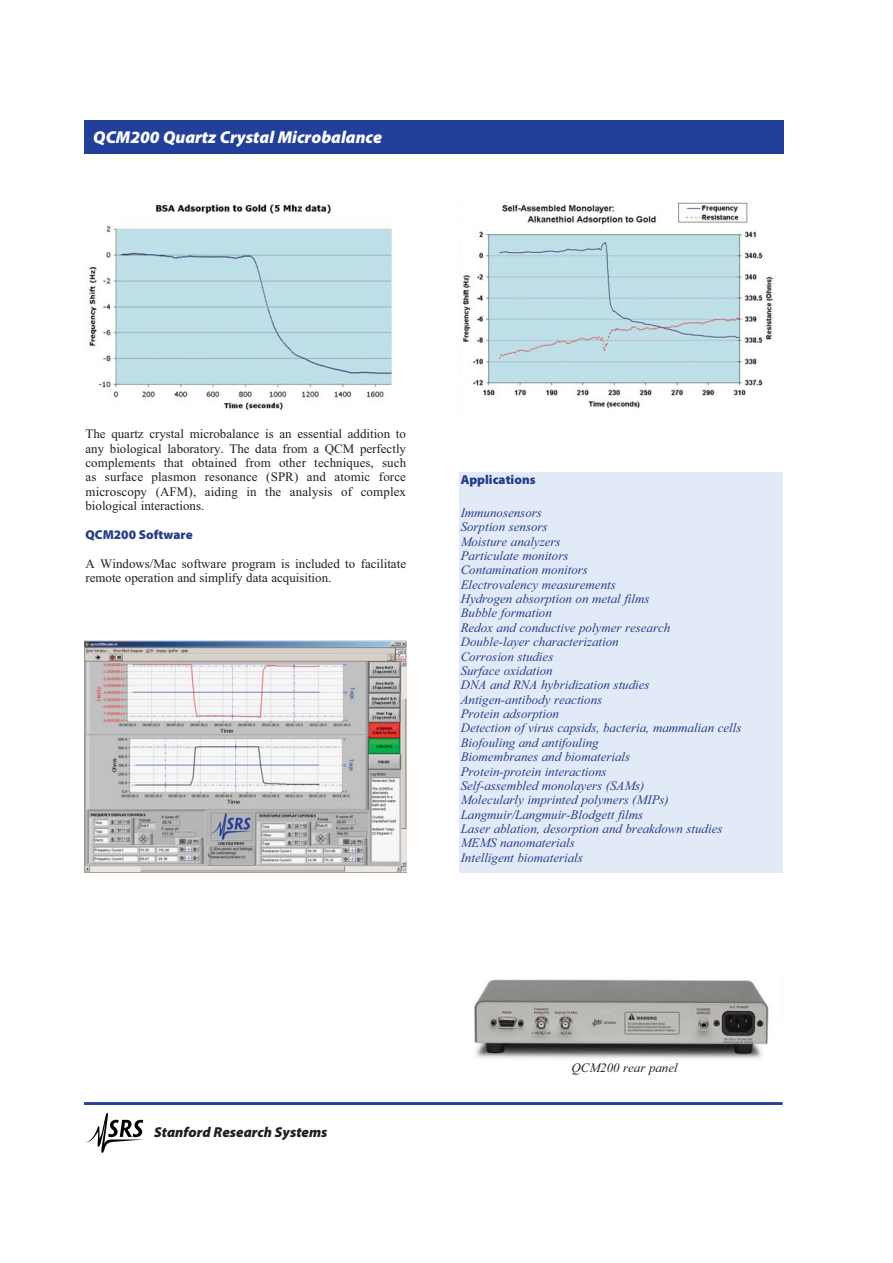
<style>
.page{position:relative;width:893px;height:1263px;background:#fff}
.page>*{position:absolute;margin:0;border:0;box-sizing:border-box;transform-origin:0 0}
.t1{font:italic 900 17.25px "Myriad Pro";color:#fff}
.t2{font:italic 900 14.4px "Myriad Pro";color:#231f20}
.t3{font:italic 12.9px/14.4px "Times New Roman";color:#243d8a}
.t4{font:12.9px/14.4px "Times New Roman";color:#231f20;text-align:justify}
.t5{font:900 12.9px "Myriad Pro";color:#243d8a}
.t6{font:italic 12.9px "Times New Roman";color:#231f20}
</style>
<div class="page">
<hr style="left:84px;top:1102px;width:699px;height:3px;background:#223f9a">
<svg style="left:86px;top:1113px;width:58px;height:40px"></svg>
<div style="left:459px;top:472px;width:324px;height:401px;background:#e3eaf7"></div>
<div style="left:84px;top:120px;width:699px;height:34px;background:#223f9a"></div>
<img style="left:462px;top:202px;width:312px;height:207px">
<img style="left:84px;top:640px;width:323px;height:232px">
<img style="left:474px;top:979px;width:295px;height:80px">
<img style="left:88px;top:204px;width:304px;height:207px">
<h1 class="t1" style="left:93px;top:130px;width:290px">QCM200 Quartz Crystal Microbalance</h1>
<p class="t4" style="left:85px;top:428px;width:322px">The quartz crystal microbalance is an essential addition to any biological laboratory. The data from a QCM perfectly complements that obtained from other techniques, such as surface plasmon resonance (SPR) and atomic force microscopy (AFM), aiding in the analysis of complex biological interactions.</p>
<p class="t5" style="left:85px;top:529px;width:109px">QCM200 Software</p>
<p class="t4" style="left:85px;top:557px;width:322px">A Windows/Mac software program is included to facilitate remote operation and simplify data acquisition.</p>
<p class="t5" style="left:461px;top:474px;width:76px">Applications</p>
<p class="t3" style="left:461px;top:507px;width:282px">Immunosensors<br>Sorption sensors<br>Moisture analyzers<br>Particulate monitors<br>Contamination monitors<br>Electrovalency measurements<br>Hydrogen absorption on metal films<br>Bubble formation<br>Redox and conductive polymer research<br>Double-layer characterization<br>Corrosion studies<br>Surface oxidation<br>DNA and RNA hybridization studies<br>Antigen-antibody reactions<br>Protein adsorption<br>Detection of virus capsids, bacteria, mammalian cells<br>Biofouling and antifouling<br>Biomembranes and biomaterials<br>Protein-protein interactions<br>Self-assembled monolayers (SAMs)<br>Molecularly imprinted polymers (MIPs)<br>Langmuir/Langmuir-Blodgett films<br>Laser ablation, desorption and breakdown studies<br>MEMS nanomaterials<br>Intelligent biomaterials</p>
<p class="t2" style="left:154px;top:1126px;width:175px">Stanford Research Systems</p>
<p class="t6" style="left:571px;top:1063px;width:108px">QCM200 rear panel</p>
</div>
